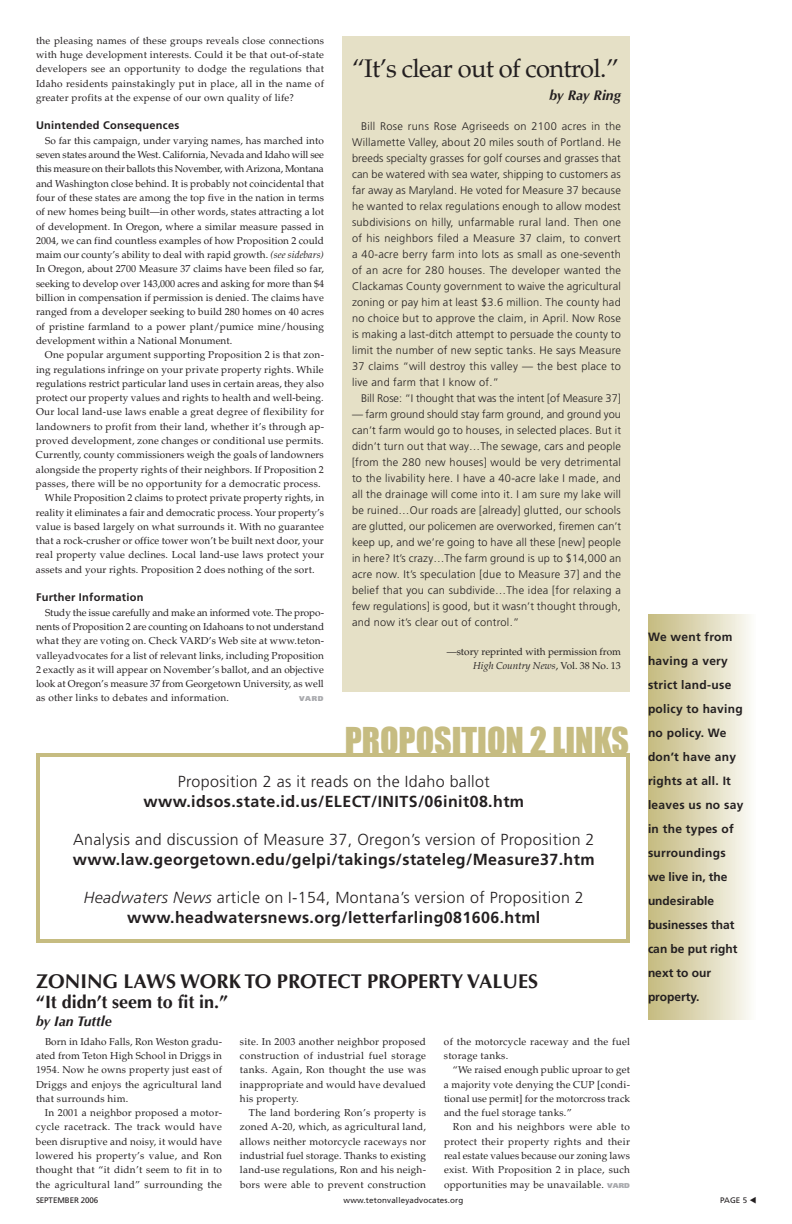
<style>
.page{position:relative;width:792px;height:1224px;background:#fff}
.page>*{position:absolute;margin:0;border:0;box-sizing:border-box;transform-origin:0 0}
.t1{font:34px "Impact";color:#c6bc81}
.t2{font:25.5px "Palatino";letter-spacing:-.025em;color:#231f20}
.t3{font:700 20px "Optima";color:#231f20}
.t4{font:700 18px "Optima";color:#231f20}
.t5{font:700 16px/20px "Frutiger";letter-spacing:.025em;color:#231f20;text-align:center}
.t6{font:300 16px "Frutiger";letter-spacing:.025em;color:#231f20}
.t7{font:italic 700 14px "Optima";color:#231f20}
.t8{font:700 12px/24px "Frutiger";letter-spacing:.025em;color:#231f20}
.t9{font:300 11px/16px "Frutiger";letter-spacing:.02em;color:#231f20;text-align:justify}
.t10{font:300 11px "Frutiger";color:#231f20}
.t11{font:700 11px "Frutiger";letter-spacing:.025em;color:#231f20}
.t12{font:10px/14.3px "Palatino";letter-spacing:.015em;color:#231f20;text-align:justify}
.t13{font:8px "Frutiger";letter-spacing:.02em;color:#231f20}
.t14{font:8px "Frutiger";letter-spacing:-.01em;color:#231f20}
.t15{font:900 7px "Frutiger";color:#a8a9ad}
.s1{font-style:italic}
.s2{font-weight:300;font-style:italic}
.s3{font-weight:300}
.s4{font-family:"Frutiger";font-weight:900;font-size:7px;color:#a8a9ad}
</style>
<div class="page">
<div style="left:648px;top:614px;width:108px;height:405px;background:linear-gradient(to right,#c4b97d,#fbfaf6)"></div>
<div style="left:36px;top:753px;width:594px;height:190px;border:4px solid #c6bc81"></div>
<div style="left:342px;top:36px;width:288px;height:656px;background:#e5e0c6"></div>
<p class="t12" style="left:36px;top:33px;width:290px">the pleasing names of these groups reveals close connections with huge development interests. Could it be that out-of-state developers see an opportunity to dodge the regulations that Idaho residents painstakingly put in place, all in the name of greater profits at the expense of our own quality of life?</p>
<p class="t11" style="left:36px;top:119px;width:145px">Unintended Consequences</p>
<p class="t12" style="left:36px;top:133px;width:290px;text-indent:9px">So far this campaign, under varying names, has marched into seven states around the West. California, Nevada and Idaho will see this measure on their ballots this November, with Arizona, Montana and Washington close behind. It is probably not coincidental that four of these states are among the top five in the nation in terms of new homes being built—in other words, states attracting a lot of development. In Oregon, where a similar measure passed in 2004, we can find countless examples of how Proposition 2 could maim our county’s ability to deal with rapid growth. <span class="s1">(see sidebars)<br></span>In Oregon, about 2700 Measure 37 claims have been filed so far, seeking to develop over 143,000 acres and asking for more than $4 billion in compensation if permission is denied. The claims have ranged from a developer seeking to build 280 homes on 40 acres of pristine farmland to a power plant/pumice mine/housing development within a National Monument.</p>
<p class="t12" style="left:45px;top:348px;width:281px">One popular argument supporting Proposition 2 is that zon-</p>
<p class="t12" style="left:36px;top:362px;width:289px">ing regulations infringe on your private property rights. While</p>
<p class="t12" style="left:36px;top:376px;width:290px">regulations restrict particular land uses in certain areas, they also</p>
<p class="t12" style="left:36px;top:391px;width:289px">protect our property values and rights to health and well-being.</p>
<p class="t12" style="left:36px;top:405px;width:289px">Our local land-use laws enable a great degree of flexibility for</p>
<p class="t12" style="left:36px;top:419px;width:290px">landowners to profit from their land, whether it’s through ap-</p>
<p class="t12" style="left:36px;top:434px;width:289px">proved development, zone changes or conditional use permits.</p>
<p class="t12" style="left:36px;top:448px;width:289px">Currently, county commissioners weigh the goals of landowners</p>
<p class="t12" style="left:36px;top:462px;width:289px">alongside the property rights of their neighbors. If Proposition 2</p>
<p class="t12" style="left:36px;top:477px;width:286px">passes, there will be no opportunity for a democratic process.</p>
<p class="t12" style="left:45px;top:491px;width:281px">While Proposition 2 claims to protect private property rights, in</p>
<p class="t12" style="left:36px;top:505px;width:290px">reality it eliminates a fair and democratic process. Your property’s</p>
<p class="t12" style="left:36px;top:519px;width:289px">value is based largely on what surrounds it. With no guarantee</p>
<p class="t12" style="left:36px;top:534px;width:289px">that a rock-crusher or office tower won’t be built next door, your</p>
<p class="t12" style="left:36px;top:548px;width:290px">real property value declines. Local land-use laws protect your</p>
<p class="t12" style="left:36px;top:562px;width:280px">assets and your rights. Proposition 2 does nothing of the sort.</p>
<p class="t11" style="left:36px;top:591px;width:109px">Further Information</p>
<p class="t12" style="left:36px;top:605px;width:290px;text-indent:9px">Study the issue carefully and make an informed vote. The propo&shy;nents of Proposition 2 are counting on Idahoans to not understand what they are voting on. Check VARD’s Web site at www.teton&shy;valleyadvocates for a list of relevant links, including Proposition 2 exactly as it will appear on November’s ballot, and an objective look at Oregon’s measure 37 from Georgetown University, as well as other links to debates and information.</p>
<p class="t15" style="left:299px;top:695px;width:26px">VARD</p>
<h2 class="t2" style="left:352px;top:53px;width:268px">“It’s clear out of control.”</h2>
<h3 class="t7" style="left:550px;top:87px;width:73px">by Ray Ring</h3>
<p class="t9" style="left:352px;top:118px;width:271px;text-indent:9px">Bill Rose runs Rose Agriseeds on 2100 acres in the Willamette Valley, about 20 miles south of Portland. He breeds specialty grasses for golf courses and grasses that can be watered with sea water, shipping to customers as far away as Maryland. He voted for Measure 37 because he wanted to relax regulations enough to allow modest subdivisions on hilly, unfarmable rural land. Then one of his neighbors filed a Measure 37 claim, to convert a 40-acre berry farm into lots as small as one-seventh of an acre for 280 houses. The developer wanted the Clackamas County government to waive the agricultural zoning or pay him at least $3.6 million. The county had no choice but to approve the claim, in April. Now Rose is making a last-ditch attempt to persuade the county to limit the number of new septic tanks. He says Measure 37 claims “will destroy this valley — the best place to live and farm that I know of.”</p>
<p class="t10" style="left:361px;top:392px;width:261px">Bill Rose: “I thought that was the intent [of Measure 37]</p>
<p class="t9" style="left:352px;top:406px;width:271px">— farm ground should stay farm ground, and ground you can’t farm would go to houses, in selected places. But it didn’t turn out that way…The sewage, cars and people [from the 280 new houses] would be very detrimental to the livability here. I have a 40-acre lake I made, and all the drainage will come into it. I am sure my lake will be ruined…Our roads are [already] glutted, our schools are glutted, our policemen are overworked, firemen can’t keep up, and we’re going to have all these [new] people in here? It’s crazy…The farm ground is up to $14,000 an acre now. It’s speculation [due to Measure 37] and the belief that you can subdivide…The idea [for relaxing a few regulations] is good, but it wasn’t thought through, and now it’s clear out of control.”</p>
<p class="t12" style="left:447px;top:644px;width:176px;text-align:right">—story reprinted with permission from<br><span class="s1">High Country News</span>, Vol. 38 No. 13</p>
<h1 class="t1" style="left:345px;top:720px;width:286px">PROPOSITION 2 LINKS</h1>
<h3 class="t6" style="left:178px;top:772px;width:314px">Proposition 2 as it reads on the Idaho ballot</h3>
<h3 class="t5" style="left:143px;top:791px;width:382px">www.idsos.state.id.us/ELECT/INITS/06init08.htm</h3>
<h3 class="t6" style="left:73px;top:830px;width:523px">Analysis and discussion of Measure 37, Oregon’s version of Proposition 2</h3>
<h3 class="t5" style="left:73px;top:849px;width:523px">www.law.georgetown.edu/gelpi/takings/stateleg/Measure37.htm</h3>
<h3 class="t5" style="left:84px;top:887px;width:502px"><span class="s2">Headwaters News</span> <span class="s3">article on I-154, Montana’s version of Proposition 2 </span>www.headwatersnews.org/letterfarling081606.html</h3>
<h3 class="t3" style="left:36px;top:969px;width:504px">ZONING LAWS WORK TO PROTECT PROPERTY VALUES</h3>
<h3 class="t4" style="left:36px;top:991px;width:193px">“It didn’t seem to fit in.”</h3>
<h3 class="t7" style="left:36px;top:1013px;width:77px">by Ian Tuttle</h3>
<p class="t12" style="left:36px;top:1034px;width:188px;text-indent:9px">Born in Idaho Falls, Ron Weston gradu&shy;ated from Teton High School in Driggs in 1954. Now he owns property just east of Driggs and enjoys the agricultural land that surrounds him.</p>
<p class="t12" style="left:36px;top:1106px;width:188px;text-indent:9px">In 2001 a neighbor proposed a motor&shy;cycle racetrack. The track would have been disruptive and noisy, it would have lowered his property’s value, and Ron thought that “it didn’t seem to fit in to the agricultural land” surrounding the</p>
<p class="t12" style="left:240px;top:1034px;width:188px">site. In 2003 another neighbor proposed construction of industrial fuel storage tanks. Again, Ron thought the use was inappropriate and would have devalued his property.</p>
<p class="t12" style="left:240px;top:1106px;width:188px;text-indent:9px">The land bordering Ron’s property is zoned A-20, which, as agricultural land, allows neither motorcycle raceways nor industrial fuel storage. Thanks to existing land-use regulations, Ron and his neigh&shy;bors were able to prevent construction</p>
<p class="t12" style="left:444px;top:1034px;width:187px">of the motorcycle raceway and the fuel storage tanks.</p>
<p class="t12" style="left:444px;top:1063px;width:188px;text-indent:9px">“We raised enough public uproar to get a majority vote denying the CUP [condi&shy;tional use permit] for the motorcross track and the fuel storage tanks.”</p>
<p class="t12" style="left:444px;top:1120px;width:188px;text-indent:9px">Ron and his neighbors were able to protect their property rights and their real estate values because our zoning laws exist. With Proposition 2 in place, such opportunities may be unavailable. <span class="s4">VARD</span></p>
<p class="t8" style="left:648px;top:625px;width:97px">We went from having a very strict land-use policy to having no policy. We don’t have any rights at all. It leaves us no say in the types of surroundings we live in, the undesirable businesses that can be put right next to our property.</p>
<p class="t14" style="left:36px;top:1196px;width:64px">SEPTEMBER 2006</p>
<p class="t13" style="left:344px;top:1196px;width:121px">www.tetonvalleyadvocates.org</p>
<p class="t13" style="left:720px;top:1196px;width:38px">PAGE 5 ▼</p>
</div>
